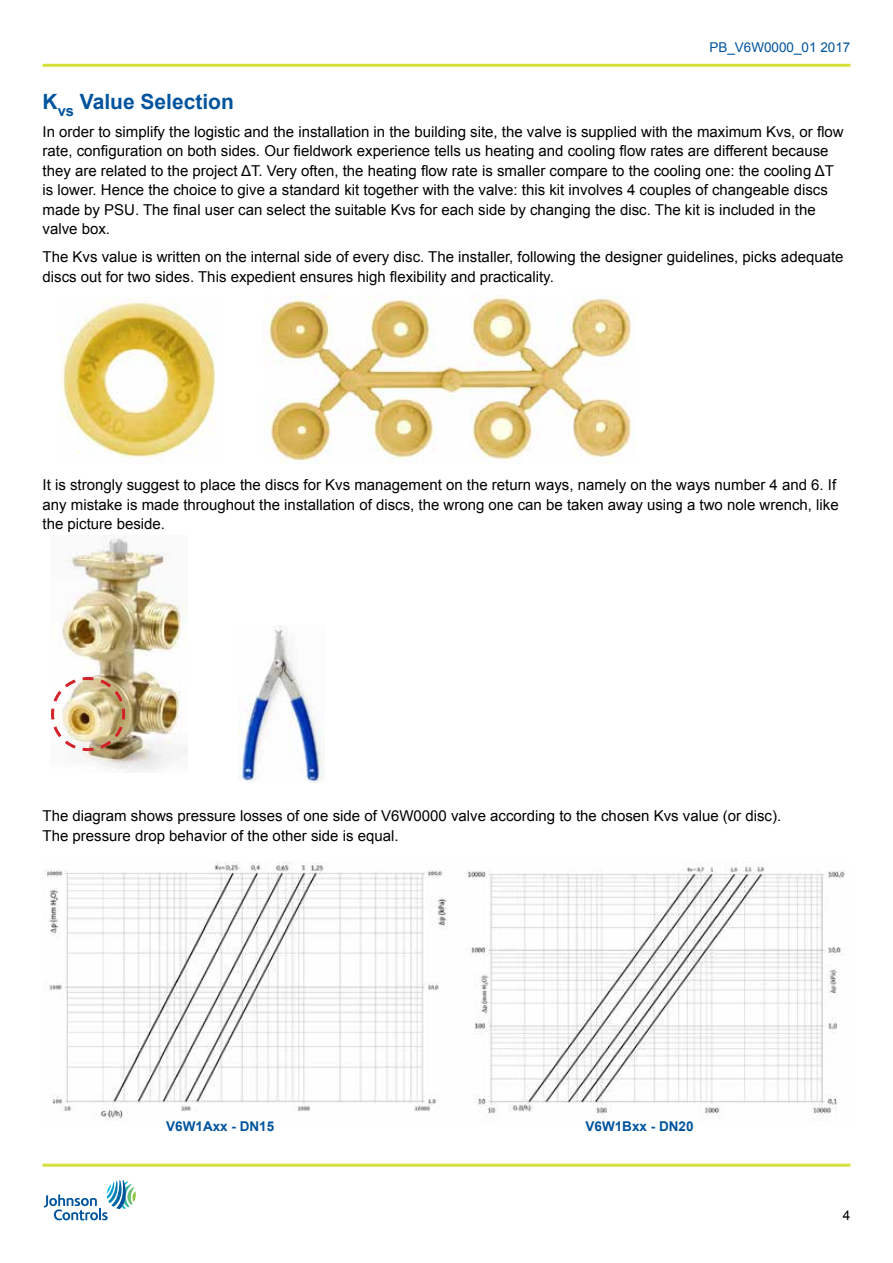
<style>
.page{position:relative;width:893px;height:1263px;background:#fff}
.page>*{position:absolute;margin:0;border:0;box-sizing:border-box;transform-origin:0 0}
.t1{font:700 21px "Arial";color:#00549e}
.t2{font:15px/19.5px "Arial";color:#000}
.t3{font:700 13.5px "Arial";color:#00549e}
.t4{font:13.5px "Arial";color:#00549e}
.t5{font:13.5px "Arial";color:#000}
</style>
<div class="page">
<svg style="left:44px;top:1180px;width:92px;height:40px"></svg>
<hr style="left:43px;top:64px;width:807px;height:3px;background:#d6e03d">
<hr style="left:43px;top:1164px;width:807px;height:3px;background:#d6e03d">
<img style="left:59px;top:298px;width:157px;height:162px">
<img style="left:263px;top:296px;width:372px;height:167px">
<img style="left:62px;top:536px;width:126px;height:236px">
<img style="left:51px;top:675px;width:76px;height:77px">
<img style="left:238px;top:625px;width:86px;height:158px">
<img style="left:44px;top:862px;width:801px;height:258px">
<p class="t4" style="left:709px;top:39px;width:143px">PB_V6W0000_01 2017</p>
<h1 class="t1" style="left:43px;top:87px;width:193px">K<sub>vs</sub> Value Selection</h1>
<p class="t2" style="left:43px;top:122px;width:803px">In order to simplify the logistic and the installation in the building site, the valve is supplied with the maximum Kvs, or flow rate, configuration on both sides. Our fieldwork experience tells us heating and cooling flow rates are different because they are related to the project ΔT. Very often, the heating flow rate is smaller compare to the cooling one: the cooling ΔT is lower. Hence the choice to give a standard kit together with the valve: this kit involves 4 couples of changeable discs made by PSU. The final user can select the suitable Kvs for each side by changing the disc. The kit is included in the valve box.</p>
<p class="t2" style="left:43px;top:247px;width:802px">The Kvs value is written on the internal side of every disc. The installer, following the designer guidelines, picks adequate discs out for two sides. This expedient ensures high flexibility and practicality.</p>
<p class="t2" style="left:43px;top:475px;width:798px">It is strongly suggest to place the discs for Kvs management on the return ways, namely on the ways number 4 and 6. If any mistake is made throughout the installation of discs, the wrong one can be taken away using a two nole wrench, like the picture beside.</p>
<p class="t2" style="left:43px;top:806px;width:740px">The diagram shows pressure losses of one side of V6W0000 valve according to the chosen Kvs value (or disc).<br>The pressure drop behavior of the other side is equal.</p>
<p class="t3" style="left:166px;top:1117px;width:110px">V6W1Axx - DN15</p>
<p class="t3" style="left:585px;top:1117px;width:110px">V6W1Bxx - DN20</p>
<p class="t5" style="left:843px;top:1207px;width:9px">4</p>
</div>
